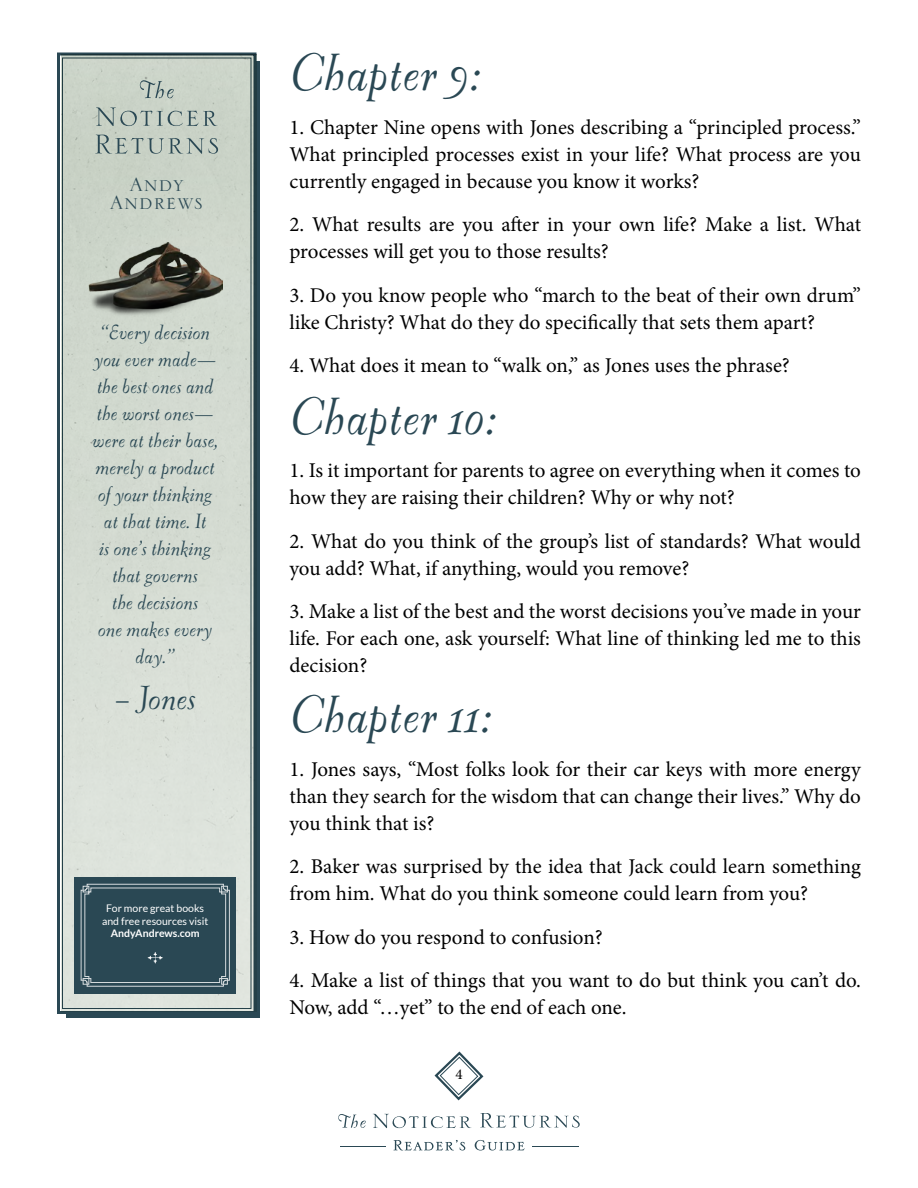
<style>
.page{position:relative;width:918px;height:1188px;background:#fff}
.page>*{position:absolute;margin:0;border:0;box-sizing:border-box;transform-origin:0 0}
.t1{font:italic 49.5px "Oneleigh";color:#2a4854}
.t2{font:italic 31.5px "Oneleigh";color:#2a4854}
.t3{font:25.5px/18px "Serlio LH";letter-spacing:.03em;color:#2a4854;text-align:center}
.t4{font:21px/27px "Minion Pro";letter-spacing:-.005em;color:#000}
.t5{font:italic 19.5px/27px "Oneleigh";color:#2a4854;text-align:center}
.t6{font:15px "Minion Pro";color:#000}
.t7{font:10.5px/12.6px "Lato";color:#fff;text-align:center}
.t8{font:700 10.5px "Lato";color:#fff}
</style>
<div class="page">
<svg style="left:57px;top:52px;width:201px;height:964px;background:#596f77"></svg>
<img style="left:62px;top:55px;width:194px;height:957px">
<svg style="left:140px;top:80px;width:34px;height:18px"></svg>
<svg style="left:96px;top:107px;width:121px;height:19px;background:#b0bcb4"></svg>
<svg style="left:95px;top:135px;width:123px;height:19px;background:#adbab2"></svg>
<div style="left:74px;top:877px;width:162px;height:117px;background:#2a4854"></div>
<svg style="left:80px;top:883px;width:150px;height:104px"></svg>
<svg style="left:338px;top:1114px;width:28px;height:14px"></svg>
<svg style="left:373px;top:1114px;width:98px;height:14px"></svg>
<svg style="left:480px;top:1113px;width:100px;height:15px"></svg>
<svg style="left:394px;top:1140px;width:71px;height:10px"></svg>
<svg style="left:475px;top:1140px;width:49px;height:11px"></svg>
<hr style="left:532px;top:1146px;width:47px;height:1px;background:#2a4854">
<hr style="left:340px;top:1146px;width:46px;height:1px;background:#2a4854">
<svg style="left:434px;top:1051px;width:50px;height:50px"></svg>
<div style="left:440px;top:1057px;width:38px;height:38px;border:1px solid #2a4854;border-radius:50%"></div>
<p class="t3" style="left:110px;top:175px;width:94px">Andy<br>Andrews</p>
<p class="t5" style="left:92px;top:319px;width:128px">“Every decision you ever made— the best ones and the worst ones— were at their base, merely a product of your thinking at that time. It<br>is one’s thinking that governs<br>the decisions<br>one makes every day.”</p>
<h2 class="t2" style="left:114px;top:680px;width:83px">– Jones</h2>
<p class="t7" style="left:102px;top:902px;width:108px">For more great books and free resources visit</p>
<p class="t8" style="left:111px;top:928px;width:90px">AndyAndrews.com</p>
<h1 class="t1" style="left:290px;top:44px;width:191px">Chapter 9:</h1>
<p class="t4" style="left:290px;top:114px;width:573px;text-align:justify">1. Chapter Nine opens with Jones describing a “principled process.” What principled processes exist in your life? What process are you currently engaged in because you know it works?</p>
<p class="t4" style="left:290px;top:211px;width:573px">2. What results are you after in your own life? Make a list. What processes will get you to those results?</p>
<p class="t4" style="left:290px;top:282px;width:573px">3. Do you know people who “march to the beat of their own drum” like Christy? What do they do specifically that sets them apart?</p>
<p class="t4" style="left:290px;top:352px;width:502px">4. What does it mean to “walk on,” as Jones uses the phrase?</p>
<h1 class="t1" style="left:290px;top:388px;width:207px">Chapter 10:</h1>
<p class="t4" style="left:290px;top:457px;width:573px">1. Is it important for parents to agree on everything when it comes to how they are raising their children? Why or why not?</p>
<p class="t4" style="left:290px;top:528px;width:573px">2. What do you think of the group’s list of standards? What would you add? What, if anything, would you remove?</p>
<p class="t4" style="left:290px;top:598px;width:573px;text-align:justify">3. Make a list of the best and the worst decisions you’ve made in your life. For each one, ask yourself: What line of thinking led me to this decision?</p>
<h1 class="t1" style="left:290px;top:686px;width:202px">Chapter 11:</h1>
<p class="t4" style="left:290px;top:756px;width:573px;text-align:justify">1. Jones says, “Most folks look for their car keys with more energy than they search for the wisdom that can change their lives.” Why do you think that is?</p>
<p class="t4" style="left:290px;top:853px;width:573px">2. Baker was surprised by the idea that Jack could learn something from him. What do you think someone could learn from you?</p>
<p class="t4" style="left:290px;top:924px;width:315px">3. How do you respond to confusion?</p>
<p class="t4" style="left:290px;top:967px;width:573px">4. Make a list of things that you want to do but think you can’t do.<br>Now, add “…yet” to the end of each one.</p>
<p class="t6" style="left:455px;top:1064px;width:9px">4</p>
</div>
